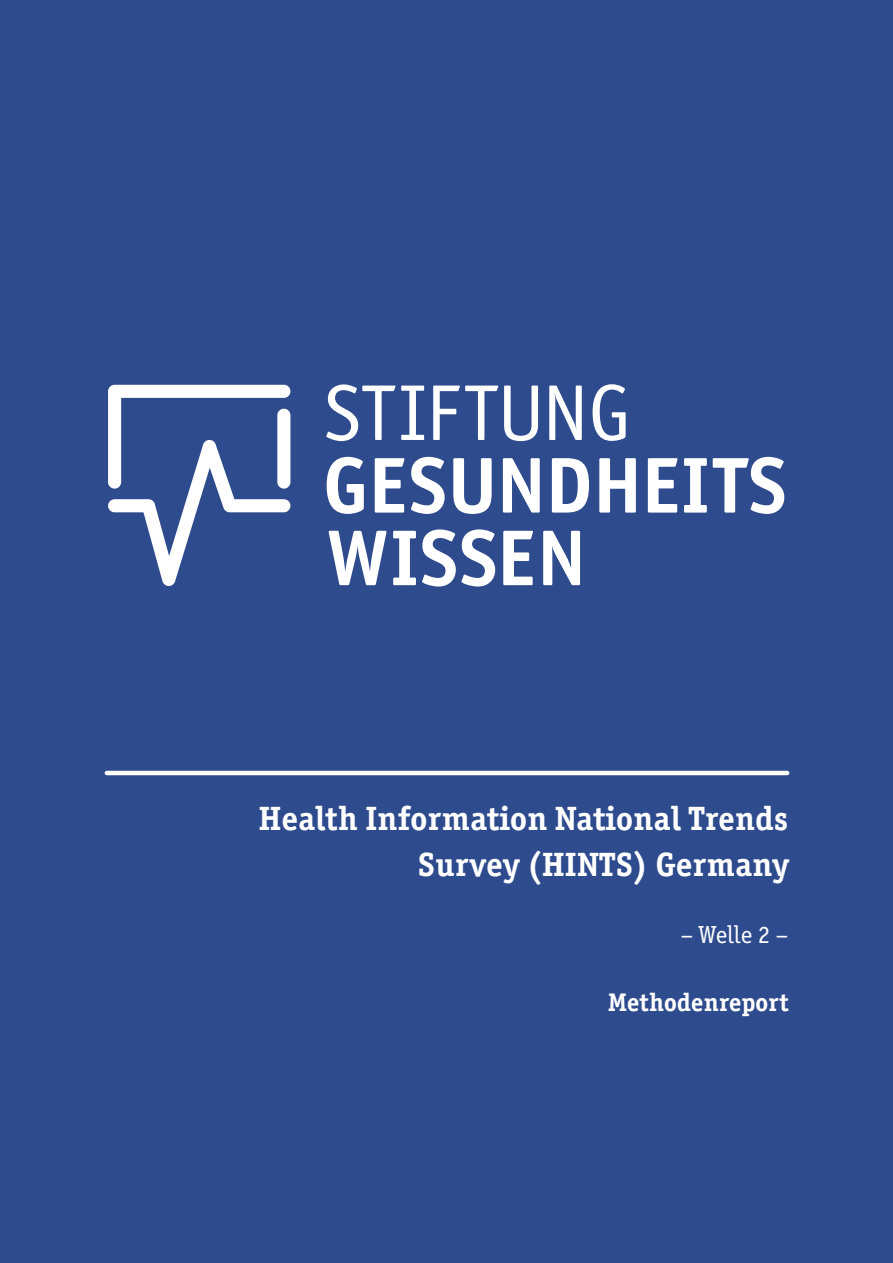
<style>
.page{position:relative;width:893px;height:1263px;background:#2e4b8d}
.page>*{position:absolute;margin:0;border:0;box-sizing:border-box;transform-origin:0 0}
.t1{font:700 33.75px/46.5px "Officina Ser ITC Std";letter-spacing:.01em;color:#fff;text-align:right}
.t2{font:700 25.5px "Officina Ser ITC Std";letter-spacing:.01em;color:#fff}
.t3{font:24.75px "Officina Ser ITC Std";letter-spacing:.01em;color:#fff}
</style>
<div class="page">
<svg style="left:326px;top:384px;width:69px;height:57px"></svg>
<svg style="left:401px;top:386px;width:23px;height:54px"></svg>
<svg style="left:433px;top:386px;width:65px;height:54px"></svg>
<svg style="left:504px;top:386px;width:34px;height:55px"></svg>
<svg style="left:549px;top:386px;width:33px;height:54px"></svg>
<svg style="left:593px;top:384px;width:33px;height:57px"></svg>
<svg style="left:327px;top:457px;width:37px;height:57px"></svg>
<svg style="left:375px;top:458px;width:29px;height:55px"></svg>
<svg style="left:411px;top:457px;width:34px;height:57px"></svg>
<svg style="left:453px;top:458px;width:39px;height:56px"></svg>
<svg style="left:503px;top:458px;width:37px;height:55px"></svg>
<svg style="left:552px;top:458px;width:37px;height:55px"></svg>
<svg style="left:599px;top:458px;width:37px;height:55px"></svg>
<svg style="left:648px;top:458px;width:29px;height:55px"></svg>
<svg style="left:684px;top:458px;width:23px;height:55px"></svg>
<svg style="left:713px;top:457px;width:71px;height:57px"></svg>
<svg style="left:108px;top:385px;width:182px;height:201px"></svg>
<svg style="left:393px;top:531px;width:23px;height:54px"></svg>
<svg style="left:422px;top:529px;width:73px;height:57px"></svg>
<svg style="left:503px;top:531px;width:30px;height:54px"></svg>
<svg style="left:543px;top:531px;width:37px;height:54px"></svg>
<svg style="left:329px;top:531px;width:57px;height:54px"></svg>
<hr style="left:107px;top:771px;width:680px;height:4px;background:#fff">
<p class="t1" style="left:259px;top:795px;width:531px">Health Information National Trends<br>Survey (HINTS) Germany</p>
<p class="t3" style="left:681px;top:920px;width:109px">– Welle 2 –</p>
<p class="t2" style="left:608px;top:986px;width:182px">Methodenreport</p>
</div>
